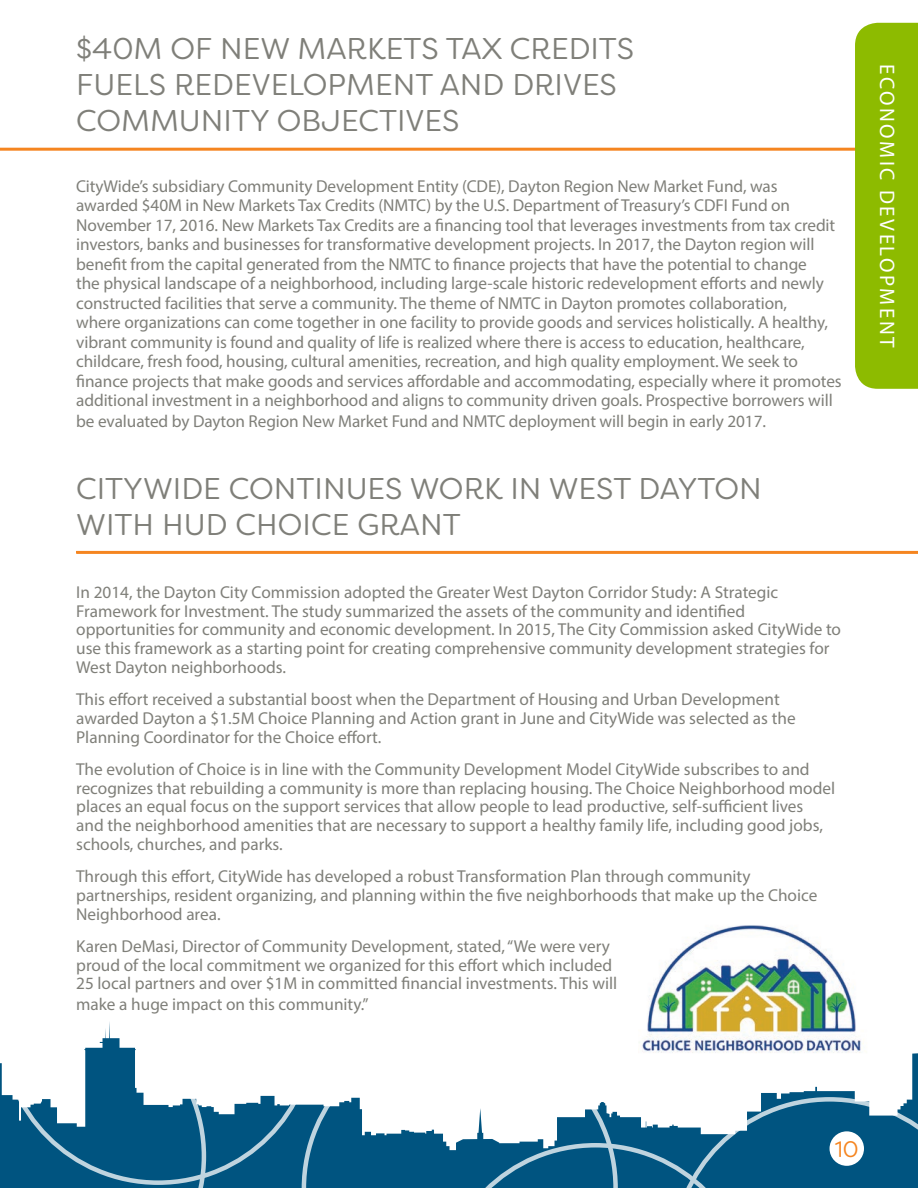
<style>
.page{position:relative;width:918px;height:1188px;background:#fff}
.page>*{position:absolute;margin:0;border:0;box-sizing:border-box;transform-origin:0 0}
.t1{font:30px/36px "Filson Soft";color:#7f7f79}
.t2{font:22.35px "Filson Soft";color:#f58520}
.t3{font:21px "Myriad Pro";letter-spacing:.12em;color:#fff}
.t4{font:17.25px/18.8px "Myriad Pro";letter-spacing:-.005em;color:#7f7f79}
</style>
<div class="page">
<svg style="left:208px;top:1095px;width:94px;height:93px;background:#276e93"></svg>
<svg style="left:761px;top:1053px;width:157px;height:44px"></svg>
<svg style="left:0;top:1022px;width:208px;height:166px"></svg>
<svg style="left:302px;top:1097px;width:135px;height:91px"></svg>
<svg style="left:437px;top:1097px;width:481px;height:91px"></svg>
<div style="left:830px;top:1131px;width:34px;height:35px;background:#fff;border-radius:50%"></div>
<svg style="left:76px;top:550px;width:842px;height:4px;background:#f7a357"></svg>
<svg style="left:0;top:23px;width:918px;height:366px"></svg>
<img style="left:642px;top:925px;width:229px;height:134px">
<p class="t1" style="left:76px;top:30px;width:559px">$40M OF NEW MARKETS TAX CREDITS<br>FUELS REDEVELOPMENT AND DRIVES<br>COMMUNITY OBJECTIVES</p>
<p class="t4" style="left:76px;top:176px;width:767px;line-height:19.6px">CityWide’s subsidiary Community Development Entity (CDE), Dayton Region New Market Fund, was awarded $40M in New Markets Tax Credits (NMTC) by the U.S. Department of Treasury’s CDFI Fund on November 17, 2016. New Markets Tax Credits are a financing tool that leverages investments from tax credit investors, banks and businesses for transformative development projects. In 2017, the Dayton region will benefit from the capital generated from the NMTC to finance projects that have the potential to change<br>the physical landscape of a neighborhood, including large-scale historic redevelopment efforts and newly constructed facilities that serve a community. The theme of NMTC in Dayton promotes collaboration,<br>where organizations can come together in one facility to provide goods and services holistically. A healthy, vibrant community is found and quality of life is realized where there is access to education, healthcare, childcare, fresh food, housing, cultural amenities, recreation, and high quality employment. We seek to finance projects that make goods and services affordable and accommodating, especially where it promotes additional investment in a neighborhood and aligns to community driven goals. Prospective borrowers will be evaluated by Dayton Region New Market Fund and NMTC deployment will begin in early 2017.</p>
<p class="t1" style="left:76px;top:471px;width:687px">CITYWIDE CONTINUES WORK IN WEST DAYTON<br>WITH HUD CHOICE GRANT</p>
<p class="t4" style="left:76px;top:583px;width:766px">In 2014, the Dayton City Commission adopted the Greater West Dayton Corridor Study: A Strategic Framework for Investment. The study summarized the assets of the community and identified opportunities for community and economic development. In 2015, The City Commission asked CityWide to use this framework as a starting point for creating comprehensive community development strategies for West Dayton neighborhoods.</p>
<p class="t4" style="left:76px;top:690px;width:721px">This effort received a substantial boost when the Department of Housing and Urban Development awarded Dayton a $1.5M Choice Planning and Action grant in June and CityWide was selected as the<br>Planning Coordinator for the Choice effort.</p>
<p class="t4" style="left:76px;top:760px;width:761px">The evolution of Choice is in line with the Community Development Model CityWide subscribes to and recognizes that rebuilding a community is more than replacing housing. The Choice Neighborhood model places an equal focus on the support services that allow people to lead productive, self-sufficient lives and the neighborhood amenities that are necessary to support a healthy family life, including good jobs, schools, churches, and parks.</p>
<p class="t4" style="left:76px;top:867px;width:743px">Through this effort, CityWide has developed a robust Transformation Plan through community partnerships, resident organizing, and planning within the five neighborhoods that make up the Choice<br>Neighborhood area.</p>
<p class="t4" style="left:76px;top:937px;width:543px">Karen DeMasi, Director of Community Development, stated, “We were very proud of the local commitment we organized for this effort which included<br>25 local partners and over $1M in committed financial investments. This will</p>
<p class="t4" style="left:76px;top:995px;width:294px">make a huge impact on this community.”</p>
<p class="t3" style="left:900px;top:64px;width:285px;rotate:90deg">ECONOMIC DEVELOPMENT</p>
<p class="t2" style="left:835px;top:1135px;width:25px">10</p>
</div>
